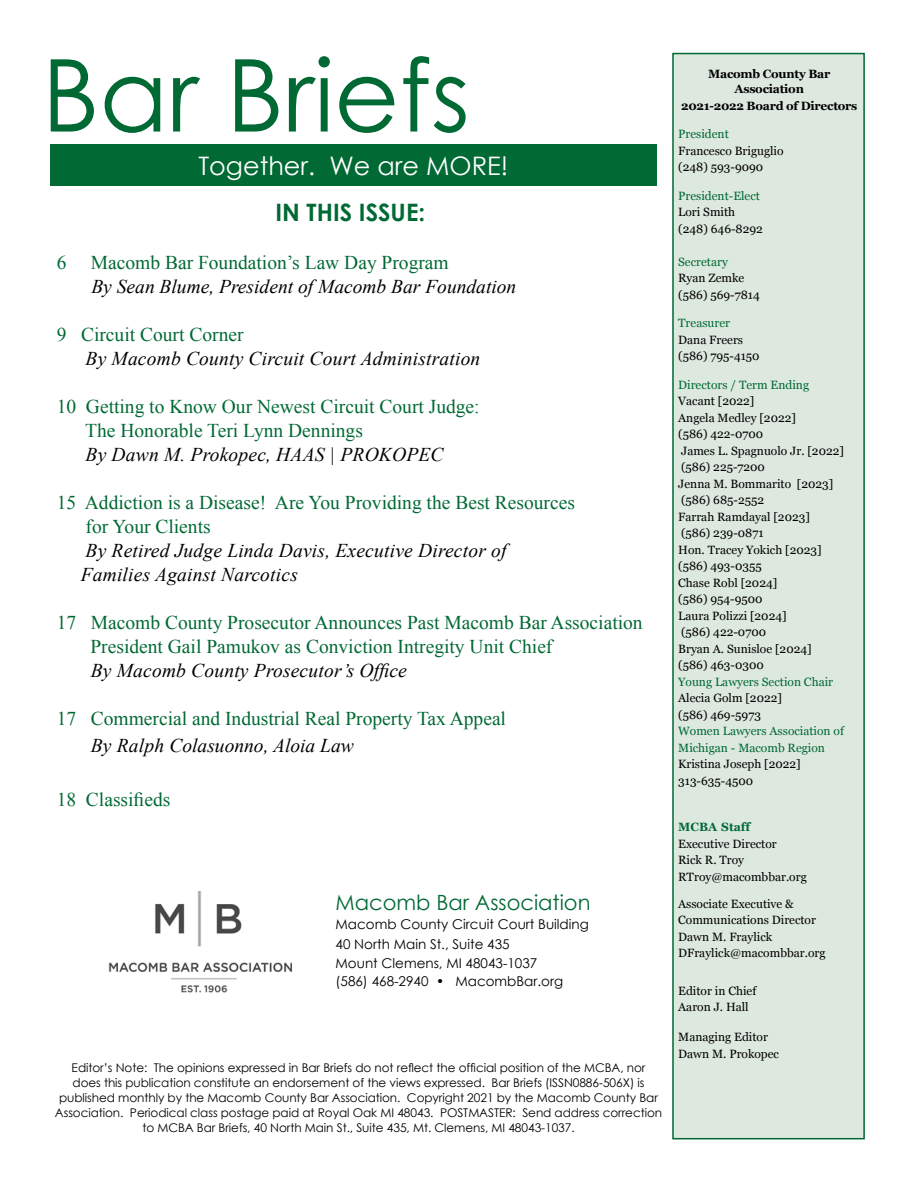
<style>
.page{position:relative;width:918px;height:1188px;background:#fff}
.page>*{position:absolute;margin:0;border:0;box-sizing:border-box;transform-origin:0 0}
.t1{font:100.5px "Century Gothic";color:#006934}
.t2{font:25.5px "Century Gothic";color:#fff}
.t3{font:700 24px "Century Gothic";color:#006934}
.t4{font:21px "Century Gothic";color:#006934}
.t5{font:19.5px/24px "Times New Roman";color:#006934}
.t6{font:italic 19.5px/24px "Times New Roman";letter-spacing:.01em;color:#000}
.t7{font:13.5px/19.5px "Century Gothic";color:#000}
.t8{font:12px/16.5px "Georgia";color:#000}
.t9{font:12px/15px "Century Gothic";letter-spacing:-.005em;color:#000;text-align:center}
.t10{font:12px/16.5px "Georgia";color:#006934}
.t11{font:700 12px/15px "Georgia";letter-spacing:-.02em;color:#000;text-align:center}
.t12{font:700 12px "Georgia";color:#006934}
</style>
<div class="page">
<div style="left:673px;top:54px;width:191px;height:1085px;background:#dde8de"></div>
<div style="left:672px;top:53px;width:193px;height:1086px;border:2px solid #006934"></div>
<div style="left:50px;top:145px;width:607px;height:41px;background:#006934"></div>
<img style="left:108px;top:891px;width:185px;height:102px">
<h1 class="t1" style="left:42px;top:25px;width:430px">Bar Briefs</h1>
<h2 class="t2" style="left:198px;top:148px;width:312px">Together. We are MORE!</h2>
<h3 class="t3" style="left:275px;top:194px;width:151px">IN THIS ISSUE:</h3>
<h3 class="t5" style="left:57px;top:250px;width:11px">6</h3>
<h3 class="t5" style="left:91px;top:250px;width:359px">Macomb Bar Foundation’s Law Day Program</h3>
<h3 class="t6" style="left:91px;top:274px;width:426px">By Sean Blume, President of Macomb Bar Foundation</h3>
<h3 class="t5" style="left:57px;top:322px;width:188px">9 Circuit Court Corner</h3>
<h3 class="t6" style="left:86px;top:346px;width:396px">By Macomb County Circuit Court Administration</h3>
<h3 class="t5" style="left:85px;top:394px;width:396px;text-indent:-29px">10 Getting to Know Our Newest Circuit Court Judge:<br>The Honorable Teri Lynn Dennings</h3>
<h3 class="t6" style="left:86px;top:442px;width:360px">By Dawn M. Prokopec, HAAS | PROKOPEC</h3>
<h3 class="t5" style="left:86px;top:490px;width:491px;text-indent:-29px">15 Addiction is a Disease! Are You Providing the Best Resources for Your Clients</h3>
<h3 class="t6" style="left:81px;top:538px;width:427px">By Retired Judge Linda Davis, Executive Director of<br>Families Against Narcotics</h3>
<h3 class="t5" style="left:90px;top:610px;width:554px;text-indent:-34px">17 Macomb County Prosecutor Announces Past Macomb Bar Association<br>President Gail Pamukov as Conviction Intregity Unit Chief</h3>
<h3 class="t6" style="left:91px;top:658px;width:318px">By Macomb County Prosecutor’s Office</h3>
<h3 class="t5" style="left:57px;top:706px;width:451px">17 Commercial and Industrial Real Property Tax Appeal</h3>
<h3 class="t6" style="left:91px;top:733px;width:265px">By Ralph Colasuonno, Aloia Law</h3>
<h3 class="t5" style="left:57px;top:787px;width:115px">18 Classifieds</h3>
<h3 class="t4" style="left:336px;top:888px;width:256px">Macomb Bar Association</h3>
<p class="t7" style="left:336px;top:915px;width:255px">Macomb County Circuit Court Building<br>40 North Main St., Suite 435<br>Mount Clemens, MI 48043-1037</p>
<p class="t7" style="left:336px;top:972px;width:229px">(586) 468-2940 • MacombBar.org</p>
<p class="t9" style="left:55px;top:1060px;width:609px">Editor’s Note: The opinions expressed in Bar Briefs do not reflect the official position of the MCBA, nor<br>does this publication constitute an endorsement of the views expressed. Bar Briefs (ISSN0886-506X) is published monthly by the Macomb County Bar Association. Copyright 2021 by the Macomb County Bar Association. Periodical class postage paid at Royal Oak MI 48043. POSTMASTER: Send address correction to MCBA Bar Briefs, 40 North Main St., Suite 435, Mt. Clemens, MI 48043-1037.</p>
<p class="t11" style="left:708px;top:66px;width:124px">Macomb County Bar<br>Association</p>
<p class="t11" style="left:681px;top:98px;width:178px">2021-2022 Board of Directors</p>
<p class="t10" style="left:678px;top:125px;width:52px">President</p>
<p class="t8" style="left:678px;top:142px;width:107px">Francesco Briguglio (248) 593-9090</p>
<p class="t10" style="left:678px;top:187px;width:83px">President-Elect</p>
<p class="t8" style="left:678px;top:203px;width:86px">Lori Smith (248) 646-8292</p>
<p class="t10" style="left:678px;top:253px;width:51px">Secretary</p>
<p class="t8" style="left:678px;top:269px;width:83px">Ryan Zemke (586) 569-7814</p>
<p class="t10" style="left:678px;top:314px;width:53px">Treasurer</p>
<p class="t8" style="left:678px;top:331px;width:83px">Dana Freers (586) 795-4150</p>
<p class="t10" style="left:678px;top:376px;width:132px">Directors / Term Ending</p>
<p class="t8" style="left:678px;top:392px;width:167px">Vacant [2022]<br>Angela Medley [2022]<br>(586) 422-0700<br>James L. Spagnuolo Jr. [2022] (586) 225-7200<br>Jenna M. Bommarito [2023] (586) 685-2552<br>Farrah Ramdayal [2023]<br>(586) 239-0871<br>Hon. Tracey Yokich [2023] (586) 493-0355<br>Chase Robl [2024]<br>(586) 954-9500<br>Laura Polizzi [2024]<br>(586) 422-0700<br>Bryan A. Sunisloe [2024] (586) 463-0300</p>
<p class="t10" style="left:678px;top:673px;width:156px">Young Lawyers Section Chair</p>
<p class="t8" style="left:678px;top:689px;width:105px">Alecia Golm [2022] (586) 469-5973</p>
<p class="t10" style="left:678px;top:722px;width:167px">Women Lawyers Association of<br>Michigan - Macomb Region</p>
<p class="t8" style="left:678px;top:755px;width:124px">Kristina Joseph [2022]<br>313-635-4500</p>
<p class="t12" style="left:678px;top:818px;width:75px">MCBA Staff</p>
<p class="t8" style="left:678px;top:835px;width:130px">Executive Director<br>Rick R. Troy<br>RTroy@macombbar.org</p>
<p class="t8" style="left:678px;top:895px;width:149px">Associate Executive &amp;<br>Communications Director<br>Dawn M. Fraylick<br>DFraylick@macombbar.org</p>
<p class="t8" style="left:678px;top:982px;width:80px">Editor in Chief<br>Aaron J. Hall</p>
<p class="t8" style="left:678px;top:1028px;width:102px">Managing Editor<br>Dawn M. Prokopec</p>
</div>
